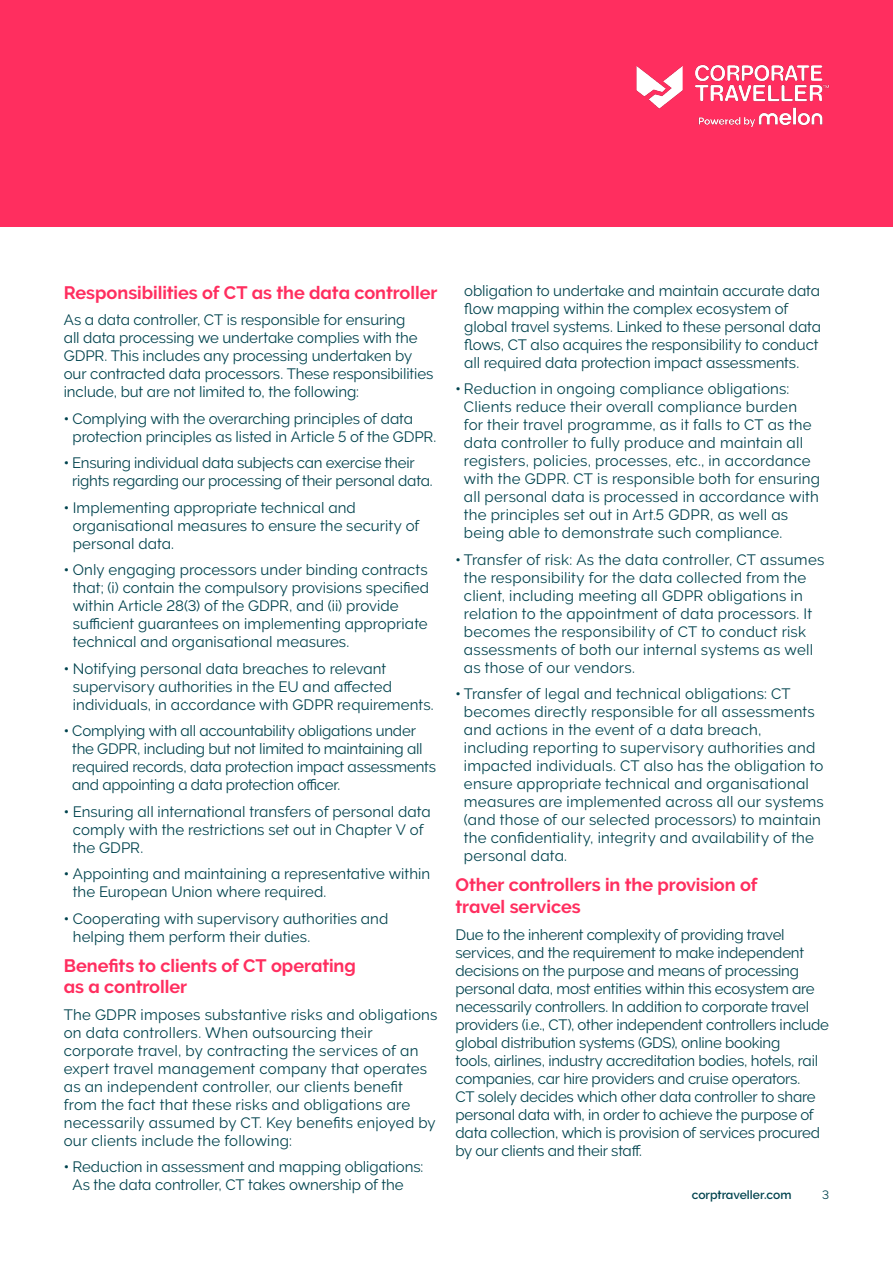
<style>
.page{position:relative;width:893px;height:1263px;background:#fff}
.page>*{position:absolute;margin:0;border:0;box-sizing:border-box;transform-origin:0 0}
.t1{font:700 18px/21.6px "Raleway";color:#ff2e5f}
.t2{font:15px/18px "Raleway";letter-spacing:.005em;color:#00434e}
.t3{font:15px/18px "Raleway";letter-spacing:-.015em;color:#00434e}
.t4{font:600 12px "Raleway";color:#00434e}
.t5{font:12px "Raleway";color:#00434e}
.s1{font-weight:700}
</style>
<div class="page">
<div style="left:0;top:0;width:893px;height:227px;background:#ff2e5f"></div>
<img style="left:636px;top:64px;width:193px;height:63px">
<p class="t1" style="left:64px;top:282px;width:375px">Responsibilities of CT as the data controller</p>
<p class="t2" style="left:64px;top:311px;width:371px">As a data controller, CT is responsible for ensuring<br>all data processing we undertake complies with the GDPR. This includes any processing undertaken by our contracted data processors. These responsibilities include, but are not limited to, the following:</p>
<p class="t2" style="left:73px;top:409px;width:365px;text-indent:-9px"><span class="s1">•</span> Complying with the overarching principles of data protection principles as listed in Article 5 of the GDPR.</p>
<p class="t3" style="left:72px;top:454px;width:362px;text-indent:-8px"><span class="s1">•</span> Ensuring individual data subjects can exercise their rights regarding our processing of their personal data.</p>
<p class="t2" style="left:73px;top:498px;width:348px;text-indent:-9px"><span class="s1">•</span> Implementing appropriate technical and organisational measures to ensure the security of personal data.</p>
<p class="t2" style="left:73px;top:561px;width:358px;text-indent:-9px"><span class="s1">•</span> Only engaging processors under binding contracts that; (i) contain the compulsory provisions specified within Article 28(3) of the GDPR, and (ii) provide sufficient guarantees on implementing appropriate technical and organisational measures.</p>
<p class="t2" style="left:73px;top:659px;width:362px;text-indent:-9px"><span class="s1">•</span> Notifying personal data breaches to relevant supervisory authorities in the EU and affected individuals, in accordance with GDPR requirements.</p>
<p class="t3" style="left:72px;top:722px;width:365px;text-indent:-8px"><span class="s1">•</span> Complying with all accountability obligations under the GDPR, including but not limited to maintaining all required records, data protection impact assessments and appointing a data protection officer.</p>
<p class="t2" style="left:73px;top:802px;width:359px;text-indent:-9px"><span class="s1">•</span> Ensuring all international transfers of personal data comply with the restrictions set out in Chapter V of the GDPR.</p>
<p class="t2" style="left:73px;top:865px;width:359px;text-indent:-9px"><span class="s1">•</span> Appointing and maintaining a representative within the European Union where required.</p>
<p class="t2" style="left:73px;top:909px;width:317px;text-indent:-9px"><span class="s1">•</span> Cooperating with supervisory authorities and helping them perform their duties.</p>
<p class="t1" style="left:64px;top:955px;width:294px">Benefits to clients of CT operating as a controller</p>
<p class="t2" style="left:64px;top:1005px;width:375px">The GDPR imposes substantive risks and obligations on data controllers. When outsourcing their corporate travel, by contracting the services of an expert travel management company that operates as an independent controller, our clients benefit from the fact that these risks and obligations are necessarily assumed by CT. Key benefits enjoyed by our clients include the following:</p>
<p class="t2" style="left:73px;top:1158px;width:352px;text-indent:-9px"><span class="s1">•</span> Reduction in assessment and mapping obligations:<br>As the data controller, CT takes ownership of the</p>
<p class="t2" style="left:464px;top:281px;width:358px">obligation to undertake and maintain accurate data flow mapping within the complex ecosystem of global travel systems. Linked to these personal data flows, CT also acquires the responsibility to conduct all required data protection impact assessments.</p>
<p class="t2" style="left:464px;top:380px;width:358px;text-indent:-8px"><span class="s1">•</span> Reduction in ongoing compliance obligations:<br>Clients reduce their overall compliance burden<br>for their travel programme, as it falls to CT as the data controller to fully produce and maintain all registers, policies, processes, etc., in accordance with the GDPR. CT is responsible both for ensuring all personal data is processed in accordance with the principles set out in Art.5 GDPR, as well as being able to demonstrate such compliance.</p>
<p class="t2" style="left:464px;top:550px;width:362px;text-indent:-8px"><span class="s1">•</span> Transfer of risk: As the data controller, CT assumes the responsibility for the data collected from the client, including meeting all GDPR obligations in relation to the appointment of data processors. It becomes the responsibility of CT to conduct risk assessments of both our internal systems as well as those of our vendors.</p>
<p class="t2" style="left:464px;top:685px;width:361px;text-indent:-8px"><span class="s1">•</span> Transfer of legal and technical obligations: CT becomes directly responsible for all assessments and actions in the event of a data breach, including reporting to supervisory authorities and impacted individuals. CT also has the obligation to ensure appropriate technical and organisational measures are implemented across all our systems (and those of our selected processors) to maintain the confidentiality, integrity and availability of the personal data.</p>
<p class="t1" style="left:455px;top:874px;width:303px">Other controllers in the provision of travel services</p>
<p class="t3" style="left:455px;top:925px;width:375px">Due to the inherent complexity of providing travel services, and the requirement to make independent decisions on the purpose and means of processing personal data, most entities within this ecosystem are necessarily controllers. In addition to corporate travel providers (i.e., CT), other independent controllers include global distribution systems (GDS), online booking<br>tools, airlines, industry accreditation bodies, hotels, rail companies, car hire providers and cruise operators.<br>CT solely decides which other data controller to share personal data with, in order to achieve the purpose of data collection, which is provision of services procured by our clients and their staff.</p>
<p class="t4" style="left:692px;top:1188px;width:101px">corptraveller.com</p>
<p class="t5" style="left:822px;top:1188px;width:9px">3</p>
</div>
